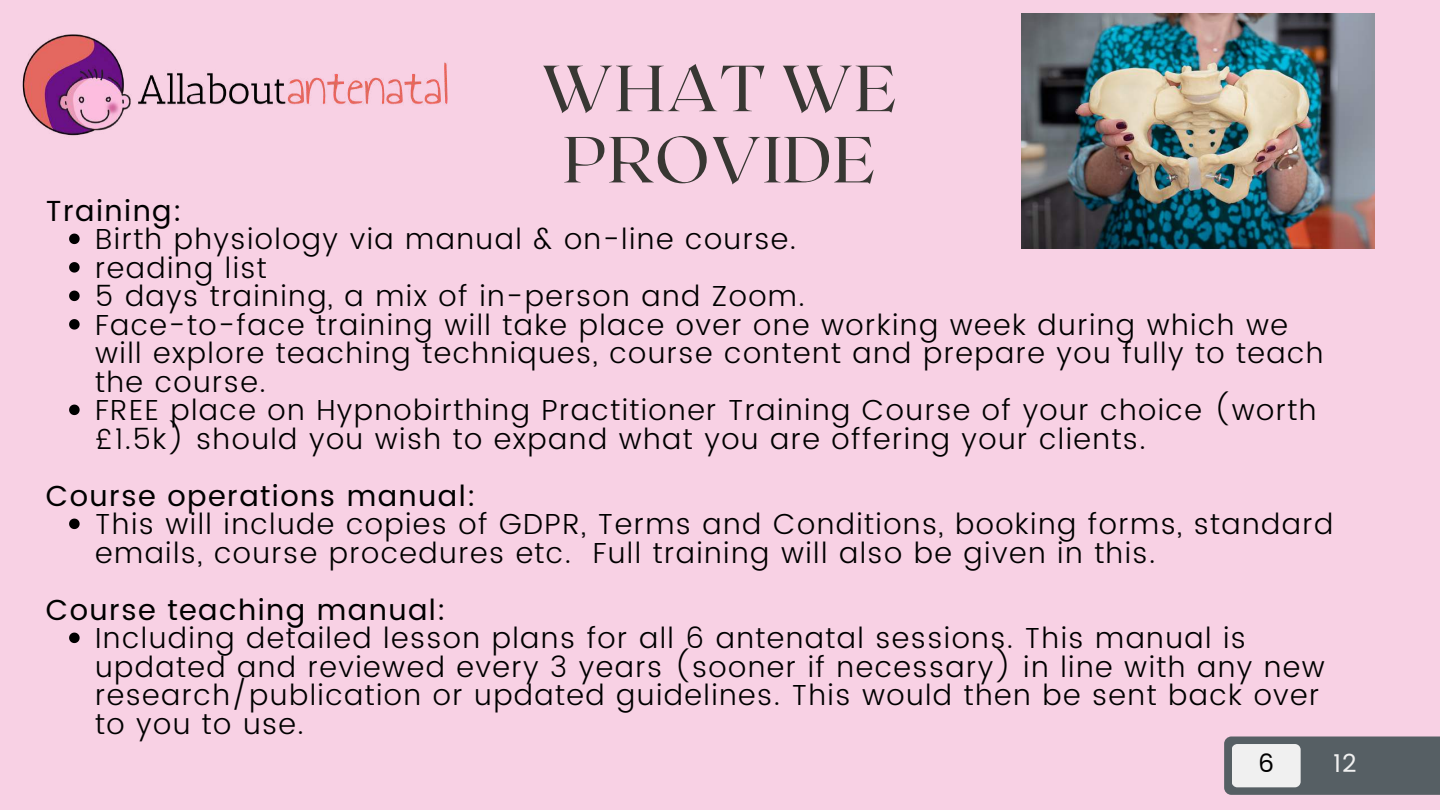
<style>
.page{position:relative;width:1440px;height:810px;background:#f8d1e4}
.page>*{position:absolute;margin:0;border:0;box-sizing:border-box;transform-origin:0 0}
.t1{font:65px/71.2px "Roxborough CF";letter-spacing:.025em;color:#383733;text-align:center}
.t2{font:300 29px/28.5px "Poppins";letter-spacing:.05em;color:#000}
.t3{font:29px "Poppins";letter-spacing:.05em;color:#000}
.t4{font:25px "Poppins";color:#f0f0f0}
.t5{font:25px "Poppins";color:#000}
</style>
<div class="page">
<div style="left:1224px;top:736px;width:216px;height:59px;background:#565f64"></div>
<div style="left:1232px;top:744px;width:69px;height:43px;background:#f0f0f0;border-radius:6px"></div>
<svg style="left:69px;top:234px;width:11px;height:10px"></svg>
<svg style="left:69px;top:262px;width:11px;height:11px"></svg>
<svg style="left:69px;top:291px;width:11px;height:10px"></svg>
<svg style="left:69px;top:319px;width:11px;height:11px"></svg>
<svg style="left:69px;top:405px;width:11px;height:10px"></svg>
<svg style="left:69px;top:519px;width:11px;height:10px"></svg>
<svg style="left:69px;top:633px;width:11px;height:10px"></svg>
<img style="left:22px;top:34px;width:426px;height:102px">
<img style="left:1022px;top:14px;width:352px;height:234px">
<h1 class="t1" style="left:542px;top:50px;width:356px">WHAT WE<br>PROVIDE</h1>
<p class="t3" style="left:46px;top:194px;width:138px">Training:</p>
<p class="t2" style="left:95px;top:225px;width:1230px">Birth physiology via manual &amp; on-line course.<br>reading list<br>5 days training, a mix of in-person and Zoom.<br>Face-to-face training will take place over one working week during which we will explore teaching techniques, course content and prepare you fully to teach the course.<br>FREE place on Hypnobirthing Practitioner Training Course of your choice (worth £1.5k) should you wish to expand what you are offering your clients.</p>
<p class="t3" style="left:46px;top:479px;width:432px">Course operations manual:</p>
<p class="t2" style="left:95px;top:510px;width:1240px">This will include copies of GDPR, Terms and Conditions, booking forms, standard emails, course procedures etc. Full training will also be given in this.</p>
<p class="t3" style="left:46px;top:593px;width:402px">Course teaching manual:</p>
<p class="t2" style="left:95px;top:624px;width:1231px">Including detailed lesson plans for all 6 antenatal sessions. This manual is updated and reviewed every 3 years (sooner if necessary) in line with any new research/publication or updated guidelines. This would then be sent back over to you to use.</p>
<p class="t5" style="left:1258px;top:749px;width:18px">6</p>
<p class="t4" style="left:1333px;top:749px;width:25px">12</p>
</div>
